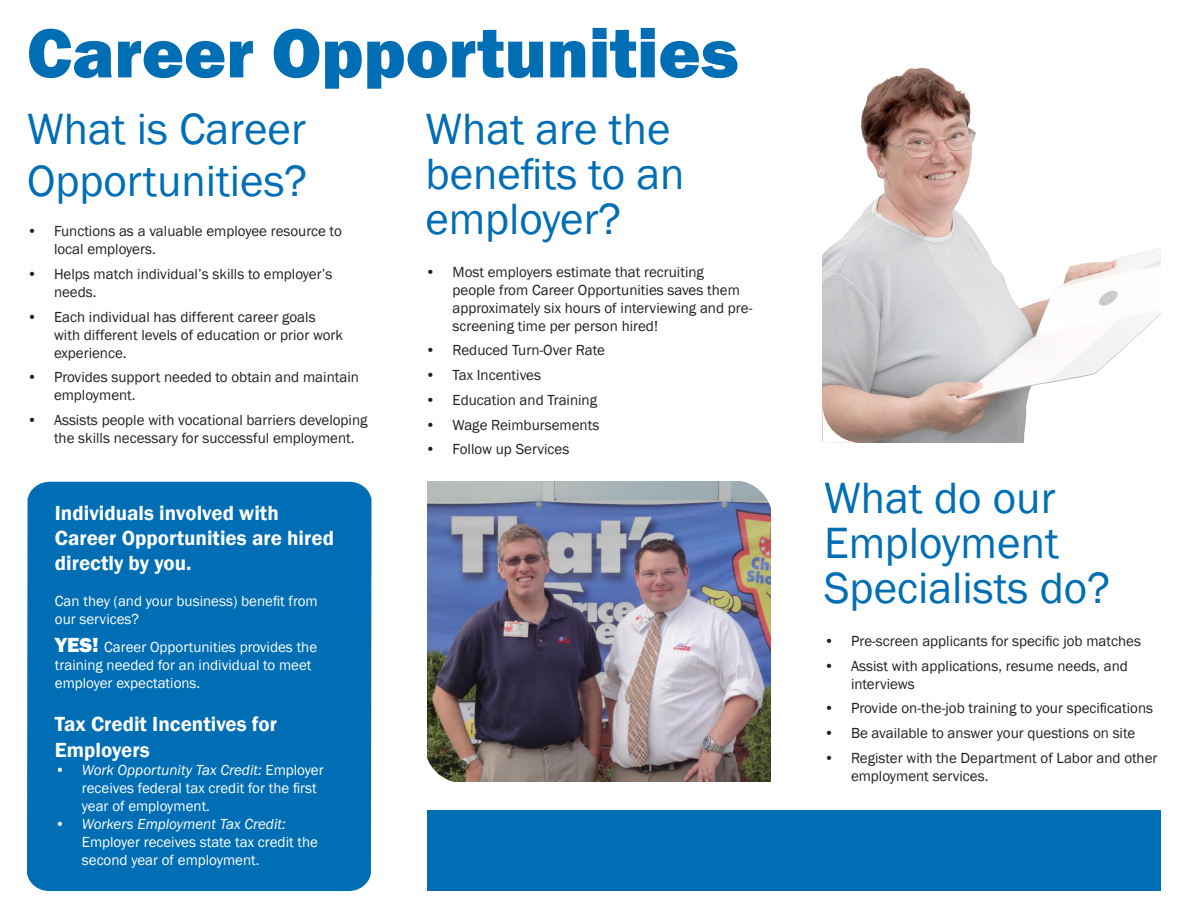
<style>
.page{position:relative;width:1188px;height:918px;background:#fff}
.page>*{position:absolute;margin:0;border:0;box-sizing:border-box;transform-origin:0 0}
.t1{font:800 72px "Franklin Gothic";color:#006eb5}
.t2{font:45px/45px "Franklin Gothic";color:#006eb5}
.t3{font:600 21px/25.2px "Franklin Gothic";color:#fff}
.t4{font:15px/18px "Franklin Gothic";color:#231f20}
.t5{font:15px/18px "Franklin Gothic";color:#fff}
.s1{font-weight:800;font-size:21px}
.s2{font-style:italic}
</style>
<div class="page">
<div style="left:27px;top:482px;width:345px;height:409px;background:#006eb5"></div>
<div style="left:427px;top:810px;width:734px;height:81px;background:#006eb5"></div>
<img style="left:427px;top:482px;width:343px;height:300px">
<svg style="left:735px;top:481px;width:36px;height:37px"></svg>
<svg style="left:427px;top:746px;width:35px;height:36px"></svg>
<img style="left:823px;top:67px;width:338px;height:376px">
<svg style="left:822px;top:406px;width:38px;height:37px"></svg>
<p class="t1" style="left:27px;top:7px;width:713px">Career Opportunities</p>
<p class="t2" style="left:27px;top:107px;width:280px">What is Career</p>
<p class="t2" style="left:27px;top:159px;width:282px">Opportunities?</p>
<p class="t4" style="left:54px;top:222px;width:289px;text-indent:-27px">• Functions as a valuable employee resource to local employers.</p>
<p class="t4" style="left:54px;top:265px;width:280px;text-indent:-27px">• Helps match individual’s skills to employer’s needs.</p>
<p class="t4" style="left:54px;top:308px;width:290px;text-indent:-27px">• Each individual has different career goals with different levels of education or prior work experience.</p>
<p class="t4" style="left:54px;top:369px;width:306px;text-indent:-27px">• Provides support needed to obtain and maintain employment.</p>
<p class="t4" style="left:54px;top:411px;width:315px;text-indent:-27px">• Assists people with vocational barriers developing the skills necessary for successful employment.</p>
<p class="t3" style="left:55px;top:500px;width:281px">Individuals involved with<br>Career Opportunities are hired directly by you.</p>
<p class="t5" style="left:55px;top:592px;width:264px">Can they (and your business) benefit from our services?</p>
<p class="t5" style="left:55px;top:639px;width:264px"><span class="s1">YES!</span> Career Opportunities provides the training needed for an individual to meet employer expectations.</p>
<p class="t3" style="left:55px;top:712px;width:224px">Tax Credit Incentives for<br>Employers</p>
<p class="t5" style="left:82px;top:761px;width:243px;text-indent:-27px"><span class="s2">• Work Opportunity Tax Credit:</span> Employer receives federal tax credit for the first year of employment.</p>
<p class="t5" style="left:82px;top:815px;width:238px;text-indent:-27px"><span class="s2">• Workers Employment Tax Credit:<br></span>Employer receives state tax credit the second year of employment.</p>
<p class="t2" style="left:426px;top:107px;width:261px">What are the benefits to an employer?</p>
<p class="t4" style="left:453px;top:263px;width:301px;text-indent:-27px">• Most employers estimate that recruiting<br>people from Career Opportunities saves them approximately six hours of interviewing and pre&shy;screening time per person hired!</p>
<p class="t4" style="left:426px;top:342px;width:181px">• Reduced Turn-Over Rate</p>
<p class="t4" style="left:426px;top:366px;width:117px">• Tax Incentives</p>
<p class="t4" style="left:426px;top:391px;width:173px">• Education and Training</p>
<p class="t4" style="left:426px;top:416px;width:175px">• Wage Reimbursements</p>
<p class="t4" style="left:426px;top:441px;width:145px">• Follow up Services</p>
<p class="t2" style="left:824px;top:477px;width:288px">What do our<br>Employment<br>Specialists do?</p>
<p class="t4" style="left:824px;top:632px;width:318px">• Pre-screen applicants for specific job matches</p>
<p class="t4" style="left:851px;top:657px;width:278px;text-indent:-27px">• Assist with applications, resume needs, and interviews</p>
<p class="t4" style="left:824px;top:700px;width:331px">• Provide on-the-job training to your specifications</p>
<p class="t4" style="left:824px;top:725px;width:313px">• Be available to answer your questions on site</p>
<p class="t4" style="left:851px;top:749px;width:308px;text-indent:-27px">• Register with the Department of Labor and other employment services.</p>
</div>
